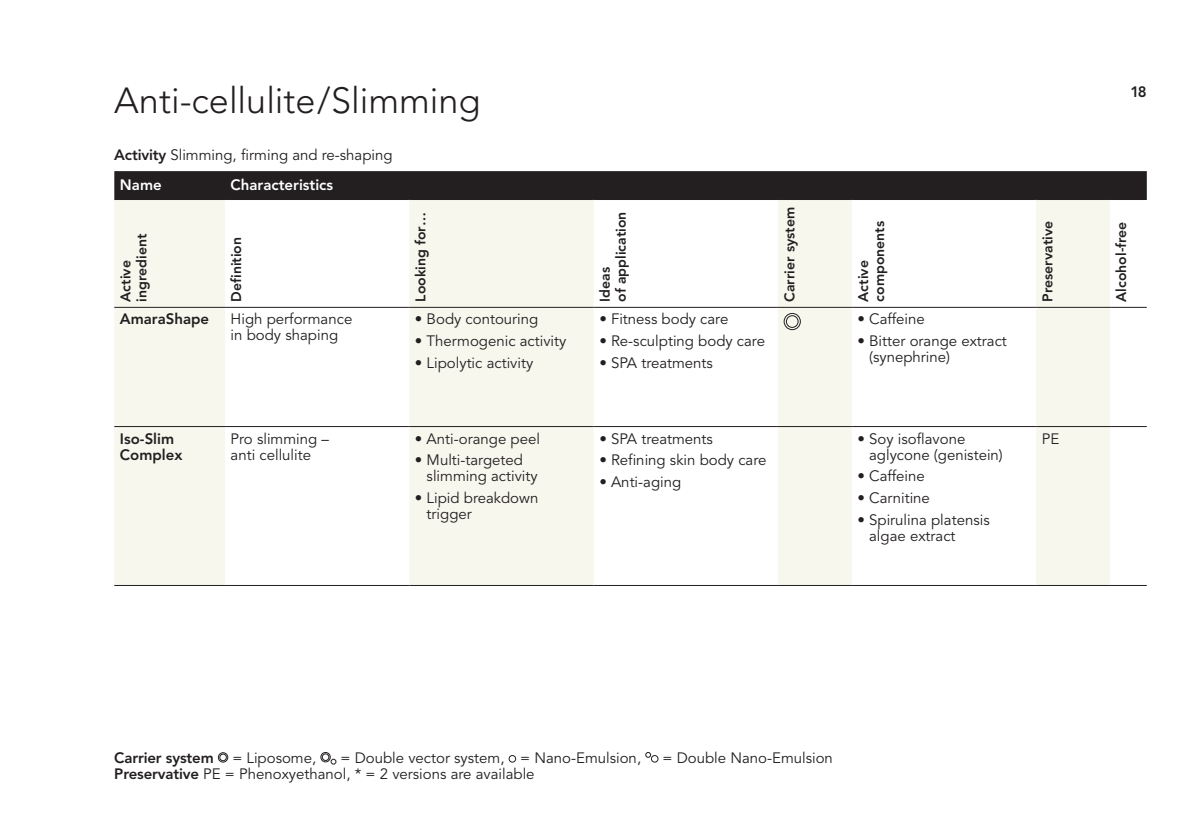
<style>
.page{position:relative;width:1191px;height:840px;background:#fff}
.page>*{position:absolute;margin:0;border:0;box-sizing:border-box;transform-origin:0 0}
.t1{font:300 36px "Avenir LT Std";color:#231f20}
.t2{font:15px/16px "Avenir LT Std";color:#231f20}
.t3{font:800 15px/16px "Avenir LT Std";color:#231f20}
.t4{font:800 15px "Avenir LT Std";color:#fff}
.t5{font:800 14px/16px "Avenir LT Std";color:#231f20}
.s1{font-weight:800}
.s2{font-weight:400}
</style>
<div class="page">
<svg style="left:217px;top:752px;width:11px;height:10px"></svg>
<svg style="left:320px;top:752px;width:17px;height:12px"></svg>
<div style="left:508px;top:754px;width:8px;height:8px;border:1px solid #231f20;border-radius:50%"></div>
<svg style="left:645px;top:752px;width:13px;height:10px"></svg>
<div style="left:114px;top:171px;width:1032px;height:28px;background:#231f20"></div>
<svg style="left:114px;top:200px;width:995px;height:384px"></svg>
<hr style="left:114px;top:199px;width:111px;height:1px;background:#231f20">
<hr style="left:225px;top:199px;width:184px;height:1px;background:#231f20">
<hr style="left:409px;top:199px;width:184px;height:1px;background:#231f20">
<hr style="left:593px;top:199px;width:185px;height:1px;background:#231f20">
<hr style="left:778px;top:199px;width:73px;height:1px;background:#231f20">
<hr style="left:851px;top:199px;width:185px;height:1px;background:#231f20">
<hr style="left:1036px;top:199px;width:73px;height:1px;background:#231f20">
<hr style="left:1109px;top:199px;width:37px;height:1px;background:#231f20">
<hr style="left:114px;top:307px;width:111px;height:1px;background:#231f20">
<hr style="left:225px;top:307px;width:184px;height:1px;background:#231f20">
<hr style="left:409px;top:307px;width:184px;height:1px;background:#231f20">
<hr style="left:593px;top:307px;width:185px;height:1px;background:#231f20">
<hr style="left:778px;top:307px;width:73px;height:1px;background:#231f20">
<hr style="left:851px;top:307px;width:185px;height:1px;background:#231f20">
<hr style="left:1036px;top:307px;width:73px;height:1px;background:#231f20">
<hr style="left:1109px;top:307px;width:37px;height:1px;background:#231f20">
<hr style="left:114px;top:426px;width:111px;height:1px;background:#231f20">
<hr style="left:225px;top:426px;width:184px;height:1px;background:#231f20">
<hr style="left:409px;top:426px;width:184px;height:1px;background:#231f20">
<hr style="left:593px;top:426px;width:185px;height:1px;background:#231f20">
<hr style="left:778px;top:426px;width:73px;height:1px;background:#231f20">
<hr style="left:851px;top:426px;width:185px;height:1px;background:#231f20">
<hr style="left:1036px;top:426px;width:73px;height:1px;background:#231f20">
<hr style="left:1109px;top:426px;width:37px;height:1px;background:#231f20">
<hr style="left:114px;top:584px;width:111px;height:1px;background:#231f20">
<hr style="left:225px;top:584px;width:184px;height:1px;background:#231f20">
<hr style="left:409px;top:584px;width:184px;height:1px;background:#231f20">
<hr style="left:593px;top:584px;width:185px;height:1px;background:#231f20">
<hr style="left:778px;top:584px;width:73px;height:1px;background:#231f20">
<hr style="left:851px;top:584px;width:185px;height:1px;background:#231f20">
<hr style="left:1036px;top:584px;width:73px;height:1px;background:#231f20">
<hr style="left:1109px;top:584px;width:37px;height:1px;background:#231f20">
<svg style="left:783px;top:312px;width:18px;height:18px"></svg>
<h1 class="t1" style="left:114px;top:80px;width:367px">Anti-cellulite/Slimming</h1>
<p class="t3" style="left:1130px;top:84px;width:18px">18</p>
<p class="t2" style="left:114px;top:147px;width:280px"><span class="s1">Activity</span> Slimming, firming and re-shaping</p>
<p class="t4" style="left:120px;top:176px;width:43px">Name</p>
<p class="t4" style="left:230px;top:176px;width:104px">Characteristics</p>
<p class="t5" style="left:118px;top:301px;width:69px;rotate:-90deg">Active ingredient</p>
<p class="t5" style="left:228px;top:301px;width:66px;rotate:-90deg">Definition</p>
<p class="t5" style="left:412px;top:301px;width:91px;rotate:-90deg">Looking for…</p>
<p class="t5" style="left:597px;top:301px;width:91px;rotate:-90deg">Ideas<br>of application</p>
<p class="t5" style="left:781px;top:301px;width:96px;rotate:-90deg">Carrier system</p>
<p class="t3" style="left:120px;top:311px;width:91px">AmaraShape</p>
<p class="t2" style="left:230px;top:311px;width:123px">High performance in body shaping</p>
<p class="t2" style="left:415px;top:311px;width:125px">• Body contouring</p>
<p class="t2" style="left:415px;top:333px;width:153px">• Thermogenic activity</p>
<p class="t2" style="left:415px;top:355px;width:120px">• Lipolytic activity</p>
<p class="t3" style="left:120px;top:430px;width:64px">Iso-Slim<br>Complex</p>
<p class="t2" style="left:230px;top:430px;width:100px">Pro slimming – anti cellulite</p>
<p class="t2" style="left:415px;top:430px;width:126px">• Anti-orange peel</p>
<p class="t2" style="left:426px;top:452px;width:113px;text-indent:-12px">• Multi-targeted slimming activity</p>
<p class="t2" style="left:426px;top:490px;width:113px;text-indent:-12px">• Lipid breakdown trigger</p>
<p class="t2" style="left:599px;top:311px;width:130px">• Fitness body care</p>
<p class="t2" style="left:599px;top:333px;width:167px">• Re-sculpting body care</p>
<p class="t2" style="left:599px;top:355px;width:115px">• SPA treatments</p>
<p class="t2" style="left:599px;top:430px;width:115px">• SPA treatments</p>
<p class="t2" style="left:599px;top:452px;width:168px">• Refining skin body care</p>
<p class="t2" style="left:599px;top:474px;width:83px">• Anti-aging</p>
<p class="t5" style="left:855px;top:301px;width:82px;rotate:-90deg">Active components</p>
<p class="t5" style="left:1039px;top:301px;width:82px;rotate:-90deg">Preservative</p>
<p class="t5" style="left:1113px;top:301px;width:81px;rotate:-90deg">Alcohol-free</p>
<p class="t2" style="left:857px;top:311px;width:69px">• Caffeine</p>
<p class="t2" style="left:869px;top:333px;width:139px;text-indent:-12px">• Bitter orange extract (synephrine)</p>
<p class="t2" style="left:869px;top:430px;width:135px;text-indent:-12px">• Soy isoflavone aglycone (genistein)</p>
<p class="t2" style="left:857px;top:468px;width:69px">• Caffeine</p>
<p class="t2" style="left:857px;top:490px;width:74px">• Carnitine</p>
<p class="t2" style="left:869px;top:511px;width:122px;text-indent:-12px">• Spirulina platensis algae extract</p>
<p class="t2" style="left:1041px;top:430px;width:19px">PE</p>
<p class="t3" style="left:114px;top:748px;width:203px">Carrier system <span class="s2">= Liposome,</span></p>
<p class="t2" style="left:340px;top:749px;width:302px">= Double vector system, = Nano-Emulsion,</p>
<p class="t2" style="left:662px;top:749px;width:172px">= Double Nano-Emulsion</p>
<p class="t2" style="left:114px;top:765px;width:422px"><span class="s1">Preservative</span> PE = Phenoxyethanol, * = 2 versions are available</p>
</div>
